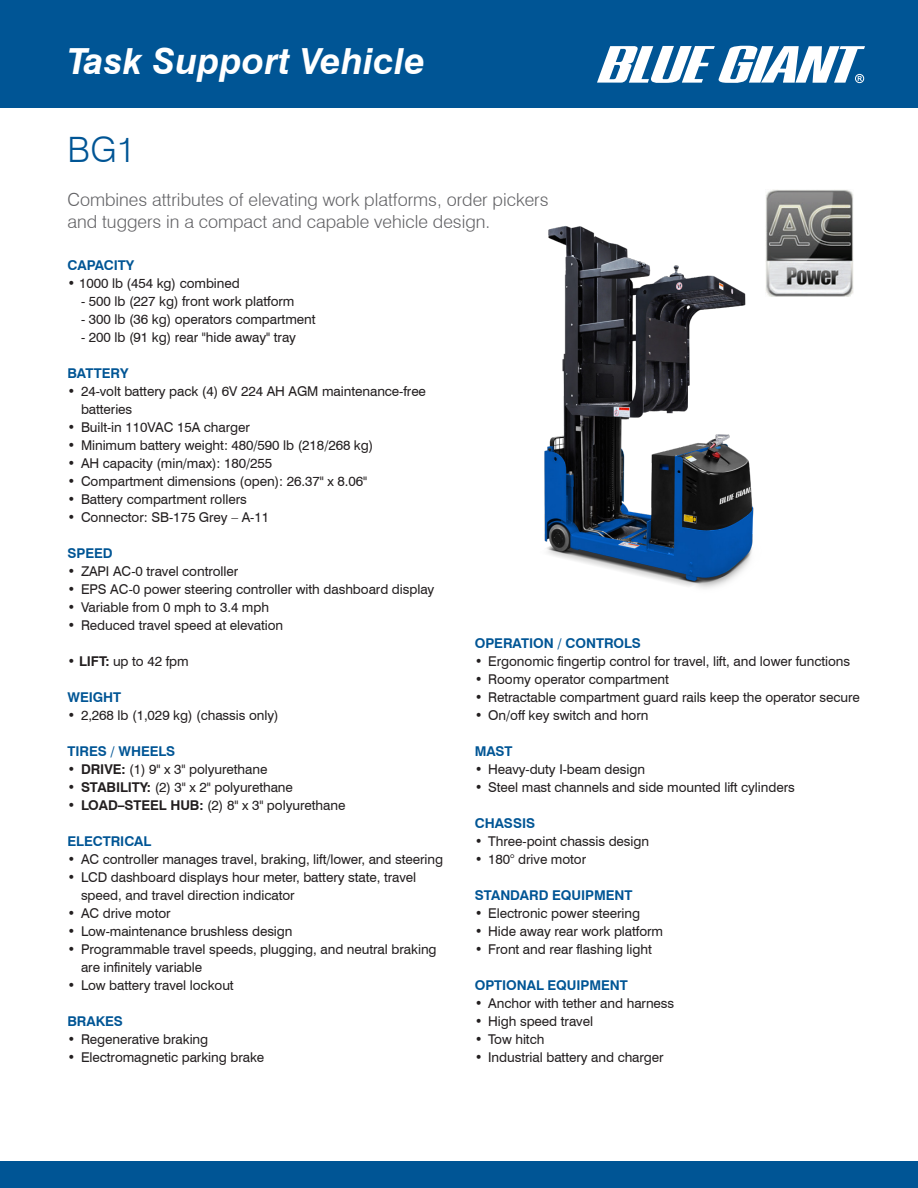
<style>
.page{position:relative;width:918px;height:1188px;background:#005595}
.page>*{position:absolute;margin:0;border:0;box-sizing:border-box;transform-origin:0 0}
.t1{font:italic 700 36px "Swiss 721 BT";letter-spacing:.01em;color:#fff}
.Header_Blue{font:300 34.95px "Swiss 721 BT";color:#005595}
.Intro_Paragraph{font:300 18px/22.5px "Swiss 721 BT";color:#636366}
.Body_Bullets{font:13.5px/18px "Swiss 721 BT";letter-spacing:-.005em;color:#231f20}
.Headers{font:700 13.5px "Swiss 721 BT";letter-spacing:-.005em;color:#005595}
.Body_Text{font:13.5px "Swiss 721 BT";letter-spacing:-.005em;color:#231f20}
.s1{font-weight:700}
</style>
<div class="page">
<svg style="left:597px;top:46px;width:268px;height:37px"></svg>
<div style="left:0;top:1052px;width:918px;height:109px;background:#fff"></div>
<div style="left:0;top:108px;width:918px;height:953px;background:#fff"></div>
<img style="left:544px;top:226px;width:210px;height:363px">
<img style="left:765px;top:189px;width:89px;height:108px">
<p class="t1" style="left:68px;top:39px;width:360px">Task Support Vehicle</p>
<p class="Header_Blue" style="left:68px;top:129px;width:69px">BG1</p>
<p class="Intro_Paragraph" style="left:68px;top:188px;width:483px">Combines attributes of elevating work platforms, order pickers and tuggers in a compact and capable vehicle design.</p>
<p class="Headers" style="left:68px;top:257px;width:68px">CAPACITY</p>
<p class="Body_Text" style="left:68px;top:275px;width:174px">• 1000 lb (454 kg) combined</p>
<p class="Body_Bullets" style="left:81px;top:292px;width:215px">- 500 lb (227 kg) front work platform</p>
<p class="Body_Bullets" style="left:81px;top:310px;width:236px">- 300 lb (36 kg) operators compartment</p>
<p class="Body_Bullets" style="left:81px;top:328px;width:217px">- 200 lb (91 kg) rear "hide away" tray</p>
<p class="Headers" style="left:68px;top:365px;width:63px">BATTERY</p>
<p class="Body_Bullets" style="left:81px;top:382px;width:347px;text-indent:-14px">• 24-volt battery pack (4) 6V 224 AH AGM maintenance-free batteries</p>
<p class="Body_Bullets" style="left:68px;top:418px;width:184px">• Built-in 110VAC 15A charger</p>
<p class="Body_Bullets" style="left:68px;top:436px;width:307px">• Minimum battery weight: 480/590 lb (218/268 kg)</p>
<p class="Body_Bullets" style="left:68px;top:454px;width:206px">• AH capacity (min/max): 180/255</p>
<p class="Body_Bullets" style="left:68px;top:472px;width:301px">• Compartment dimensions (open): 26.37" x 8.06"</p>
<p class="Body_Bullets" style="left:68px;top:490px;width:181px">• Battery compartment rollers</p>
<p class="Body_Bullets" style="left:68px;top:508px;width:203px">• Connector: SB-175 Grey – A-11</p>
<p class="Headers" style="left:68px;top:545px;width:47px">SPEED</p>
<p class="Body_Bullets" style="left:68px;top:562px;width:172px">• ZAPI AC-0 travel controller</p>
<p class="Body_Bullets" style="left:68px;top:580px;width:369px">• EPS AC-0 power steering controller with dashboard display</p>
<p class="Body_Bullets" style="left:68px;top:598px;width:203px">• Variable from 0 mph to 3.4 mph</p>
<p class="Body_Bullets" style="left:68px;top:616px;width:217px">• Reduced travel speed at elevation</p>
<p class="Body_Text" style="left:68px;top:653px;width:123px">• <span class="s1">LIFT:</span> up to 42 fpm</p>
<p class="Headers" style="left:68px;top:689px;width:55px">WEIGHT</p>
<p class="Body_Bullets" style="left:68px;top:706px;width:213px">• 2,268 lb (1,029 kg) (chassis only)</p>
<p class="Headers" style="left:68px;top:743px;width:109px">TIRES / WHEELS</p>
<p class="Body_Bullets" style="left:68px;top:760px;width:202px">• <span class="s1">DRIVE:</span> (1) 9" x 3" polyurethane</p>
<p class="Body_Bullets" style="left:68px;top:778px;width:227px">• <span class="s1">STABILITY:</span> (2) 3" x 2" polyurethane</p>
<p class="Body_Bullets" style="left:68px;top:796px;width:279px">• <span class="s1">LOAD–STEEL HUB:</span> (2) 8" x 3" polyurethane</p>
<p class="Headers" style="left:68px;top:833px;width:85px">ELECTRICAL</p>
<p class="Body_Bullets" style="left:68px;top:850px;width:377px">• AC controller manages travel, braking, lift/lower, and steering</p>
<p class="Body_Bullets" style="left:81px;top:868px;width:337px;text-indent:-14px">• LCD dashboard displays hour meter, battery state, travel speed, and travel direction indicator</p>
<p class="Body_Bullets" style="left:68px;top:904px;width:105px">• AC drive motor</p>
<p class="Body_Bullets" style="left:68px;top:922px;width:227px">• Low-maintenance brushless design</p>
<p class="Body_Bullets" style="left:81px;top:940px;width:357px;text-indent:-14px">• Programmable travel speeds, plugging, and neutral braking are infinitely variable</p>
<p class="Body_Bullets" style="left:68px;top:976px;width:168px">• Low battery travel lockout</p>
<p class="Headers" style="left:68px;top:1013px;width:57px">BRAKES</p>
<p class="Body_Bullets" style="left:68px;top:1030px;width:142px">• Regenerative braking</p>
<p class="Body_Bullets" style="left:68px;top:1048px;width:198px">• Electromagnetic parking brake</p>
<p class="Headers" style="left:475px;top:635px;width:168px">OPERATION / CONTROLS</p>
<p class="Body_Bullets" style="left:475px;top:652px;width:377px">• Ergonomic fingertip control for travel, lift, and lower functions</p>
<p class="Body_Bullets" style="left:475px;top:670px;width:196px">• Roomy operator compartment</p>
<p class="Body_Bullets" style="left:475px;top:688px;width:387px">• Retractable compartment guard rails keep the operator secure</p>
<p class="Body_Bullets" style="left:475px;top:706px;width:175px">• On/off key switch and horn</p>
<p class="Headers" style="left:475px;top:743px;width:39px">MAST</p>
<p class="Body_Bullets" style="left:475px;top:760px;width:172px">• Heavy-duty I-beam design</p>
<p class="Body_Bullets" style="left:475px;top:778px;width:322px">• Steel mast channels and side mounted lift cylinders</p>
<p class="Headers" style="left:475px;top:815px;width:62px">CHASSIS</p>
<p class="Body_Bullets" style="left:475px;top:832px;width:176px">• Three-point chassis design</p>
<p class="Body_Bullets" style="left:475px;top:850px;width:113px">• 180° drive motor</p>
<p class="Headers" style="left:475px;top:887px;width:159px">STANDARD EQUIPMENT</p>
<p class="Body_Bullets" style="left:475px;top:904px;width:167px">• Electronic power steering</p>
<p class="Body_Bullets" style="left:475px;top:922px;width:190px">• Hide away rear work platform</p>
<p class="Body_Bullets" style="left:475px;top:940px;width:179px">• Front and rear flashing light</p>
<p class="Headers" style="left:475px;top:977px;width:155px">OPTIONAL EQUIPMENT</p>
<p class="Body_Bullets" style="left:475px;top:994px;width:201px">• Anchor with tether and harness</p>
<p class="Body_Bullets" style="left:475px;top:1012px;width:120px">• High speed travel</p>
<p class="Body_Bullets" style="left:475px;top:1030px;width:71px">• Tow hitch</p>
<p class="Body_Bullets" style="left:475px;top:1048px;width:190px">• Industrial battery and charger</p>
</div>
